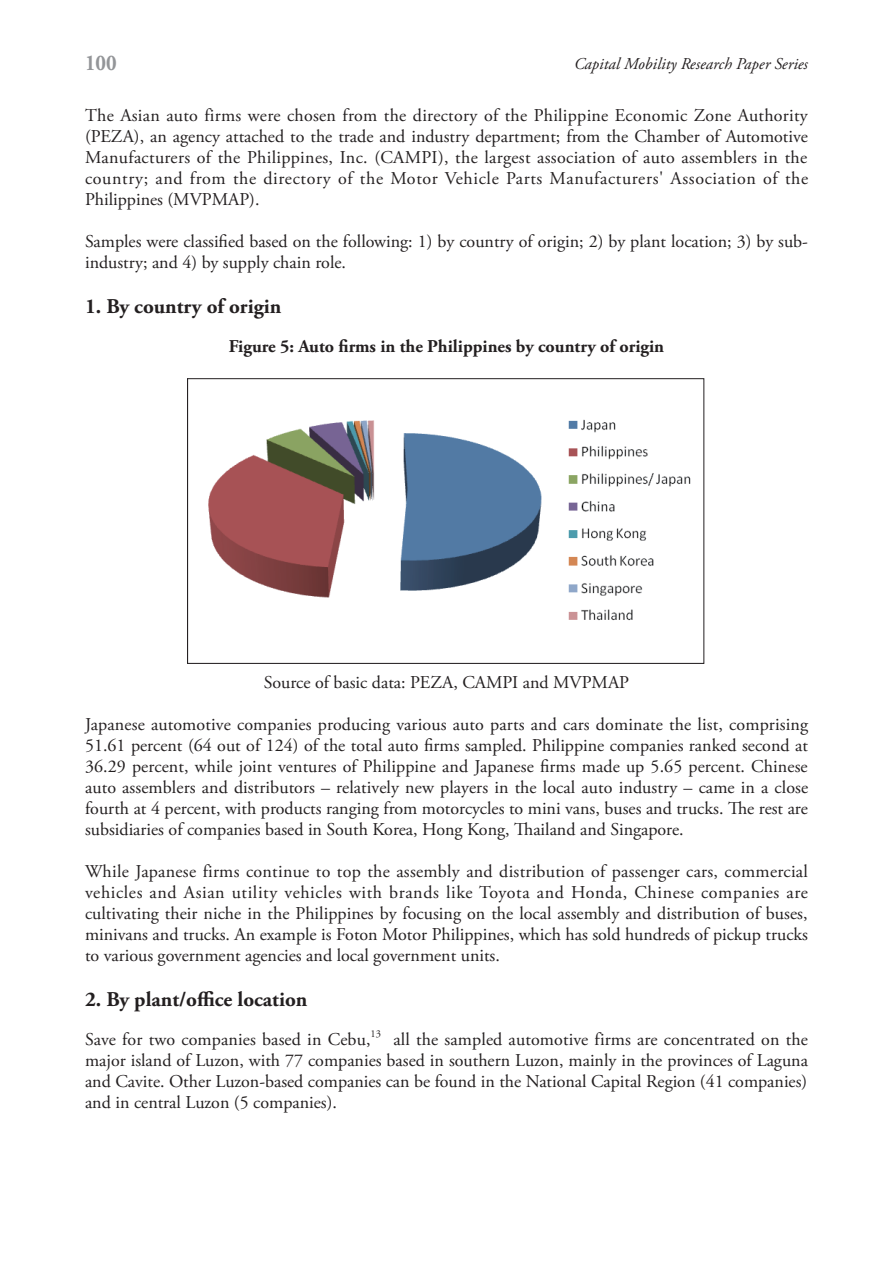
<style>
.page{position:relative;width:893px;height:1263px;background:#fff}
.page>*{position:absolute;margin:0;border:0;box-sizing:border-box;transform-origin:0 0}
.t1{font:700 22.5px "Adobe Garamond Pro";color:#939598;scale:.9 1}
.t2{font:700 21px "Adobe Garamond Pro";color:#231f20}
.t3{font:18px/21px "Adobe Garamond Pro";color:#231f20;text-align:justify}
.t4{font:700 18px "Adobe Garamond Pro";color:#231f20}
.t5{font:italic 16.5px "Adobe Garamond Pro";color:#231f20}
.t6{font:10.5px "Adobe Garamond Pro";color:#231f20}
</style>
<div class="page">
<img style="left:208px;top:419px;width:483px;height:202px">
<div style="left:187px;top:378px;width:517px;height:286px;border:1px solid #231f20"></div>
<p class="t1" style="left:85px;top:49px;width:37px">100</p>
<p class="t5" style="left:574px;top:54px;width:235px">Capital Mobility Research Paper Series</p>
<p class="t3" style="left:85px;top:106px;width:725px">The Asian auto firms were chosen from the directory of the Philippine Economic Zone Authority (PEZA), an agency attached to the trade and industry department; from the Chamber of Automotive Manufacturers of the Philippines, Inc. (CAMPI), the largest association of auto assemblers in the country; and from the directory of the Motor Vehicle Parts Manufacturers' Association of the Philippines (MVPMAP).</p>
<p class="t3" style="left:85px;top:232px;width:724px">Samples were classified based on the following: 1) by country of origin; 2) by plant location; 3) by sub&shy;industry; and 4) by supply chain role.</p>
<p class="t2" style="left:85px;top:294px;width:198px">1. By country of origin</p>
<p class="t4" style="left:229px;top:336px;width:437px">Figure 5: Auto firms in the Philippines by country of origin</p>
<p class="t3" style="left:264px;top:673px;width:367px">Source of basic data: PEZA, CAMPI and MVPMAP</p>
<p class="t3" style="left:85px;top:715px;width:725px">Japanese automotive companies producing various auto parts and cars dominate the list, comprising 51.61 percent (64 out of 124) of the total auto firms sampled. Philippine companies ranked second at 36.29 percent, while joint ventures of Philippine and Japanese firms made up 5.65 percent. Chinese auto assemblers and distributors – relatively new players in the local auto industry – came in a close fourth at 4 percent, with products ranging from motorcycles to mini vans, buses and trucks. The rest are subsidiaries of companies based in South Korea, Hong Kong, Thailand and Singapore.</p>
<p class="t3" style="left:85px;top:862px;width:724px">While Japanese firms continue to top the assembly and distribution of passenger cars, commercial vehicles and Asian utility vehicles with brands like Toyota and Honda, Chinese companies are cultivating their niche in the Philippines by focusing on the local assembly and distribution of buses, minivans and trucks. An example is Foton Motor Philippines, which has sold hundreds of pickup trucks to various government agencies and local government units.</p>
<p class="t2" style="left:85px;top:987px;width:224px">2. By plant/office location</p>
<p class="t3" style="left:85px;top:1030px;width:287px">Save for two companies based in Cebu,</p>
<p class="t6" style="left:371px;top:1027px;width:12px">13</p>
<p class="t3" style="left:85px;top:1030px;width:724px;text-indent:308px">all the sampled automotive firms are concentrated on the major island of Luzon, with 77 companies based in southern Luzon, mainly in the provinces of Laguna and Cavite. Other Luzon-based companies can be found in the National Capital Region (41 companies) and in central Luzon (5 companies).</p>
</div>
